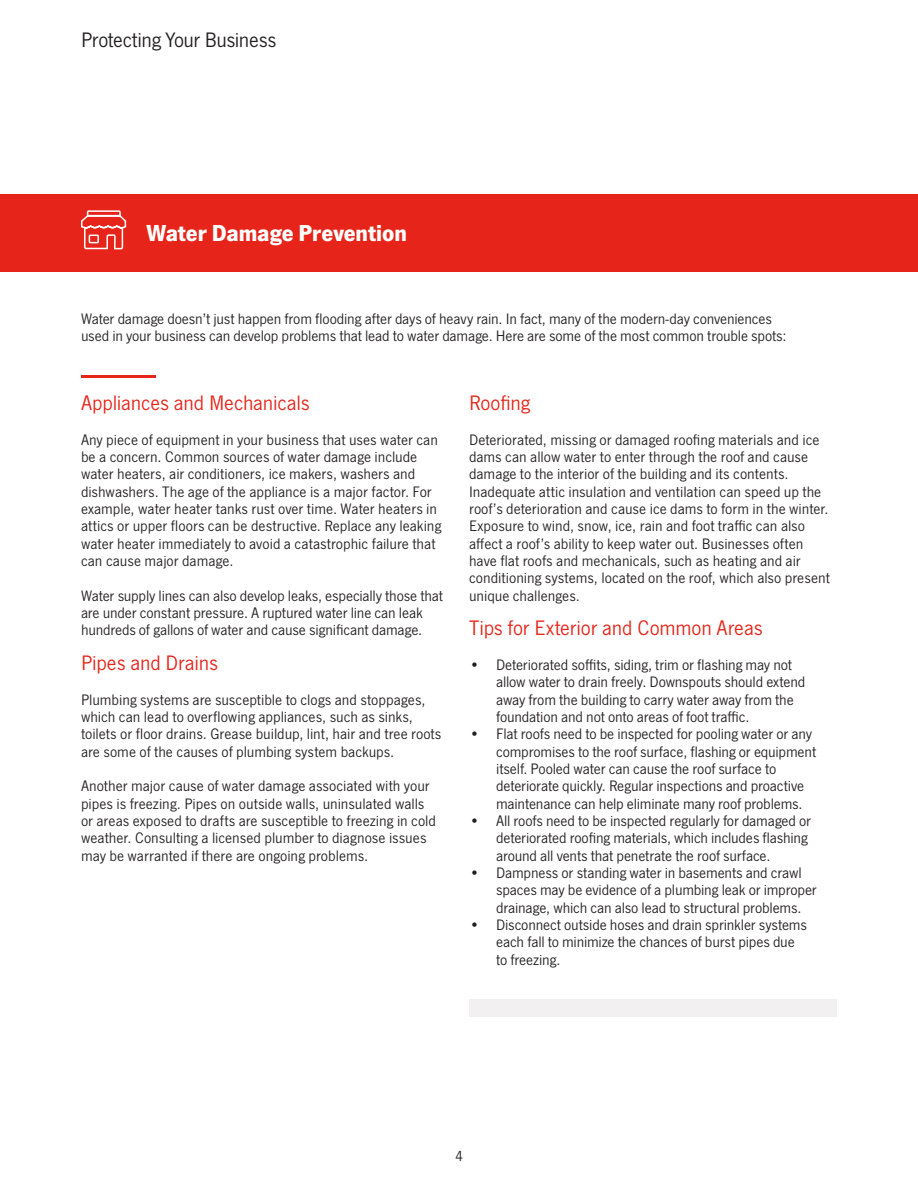
<style>
.page{position:relative;width:918px;height:1188px;background:#fff}
.page>*{position:absolute;margin:0;border:0;box-sizing:border-box;transform-origin:0 0}
.headline_-_small{font:700 24px "SF News Gothic";letter-spacing:-.005em;color:#fff}
.subhead_-_medium_-_r{font:21.75px "SF News Gothic";letter-spacing:-.01em;color:#e72419}
.headline_-_small-2{font:21.75px "SF News Gothic";letter-spacing:-.02em;color:#231f20}
.body{font:21.75px "SF News Gothic";letter-spacing:-.01em;color:#e72419}
.body-2{font:15.75px/17.4px "SF News Gothic";letter-spacing:-.01em;color:#231f20}
.t1{font:15px "SF News Gothic";color:#231f20}
</style>
<div class="page">
<div style="left:0;top:194px;width:918px;height:78px;background:#e72419"></div>
<hr style="left:81px;top:376px;width:75px;height:2px;background:#e72419">
<div style="left:469px;top:999px;width:368px;height:18px;background:#f3f0f1"></div>
<svg style="left:81px;top:210px;width:46px;height:40px"></svg>
<p class="headline_-_small-2" style="left:81px;top:27px;width:197px">Protecting Your Business</p>
<p class="headline_-_small" style="left:146px;top:219px;width:262px">Water Damage Prevention</p>
<p class="body-2" style="left:81px;top:310px;width:707px">Water damage doesn’t just happen from flooding after days of heavy rain. In fact, many of the modern-day conveniences used in your business can develop problems that lead to water damage. Here are some of the most common trouble spots:</p>
<p class="subhead_-_medium_-_r" style="left:81px;top:391px;width:230px">Appliances and Mechanicals</p>
<p class="body-2" style="left:81px;top:431px;width:362px">Any piece of equipment in your business that uses water can be a concern. Common sources of water damage include water heaters, air conditioners, ice makers, washers and dishwashers. The age of the appliance is a major factor. For example, water heater tanks rust over time. Water heaters in attics or upper floors can be destructive. Replace any leaking water heater immediately to avoid a catastrophic failure that can cause major damage.</p>
<p class="body-2" style="left:81px;top:587px;width:364px">Water supply lines can also develop leaks, especially those that are under constant pressure. A ruptured water line can leak hundreds of gallons of water and cause significant damage.</p>
<p class="body" style="left:81px;top:651px;width:139px">Pipes and Drains</p>
<p class="body-2" style="left:81px;top:691px;width:362px">Plumbing systems are susceptible to clogs and stoppages, which can lead to overflowing appliances, such as sinks, toilets or floor drains. Grease buildup, lint, hair and tree roots are some of the causes of plumbing system backups.</p>
<p class="body-2" style="left:81px;top:778px;width:357px">Another major cause of water damage associated with your pipes is freezing. Pipes on outside walls, uninsulated walls or areas exposed to drafts are susceptible to freezing in cold weather. Consulting a licensed plumber to diagnose issues may be warranted if there are ongoing problems.</p>
<p class="subhead_-_medium_-_r" style="left:469px;top:391px;width:63px">Roofing</p>
<p class="body-2" style="left:469px;top:431px;width:362px">Deteriorated, missing or damaged roofing materials and ice dams can allow water to enter through the roof and cause damage to the interior of the building and its contents.<br>Inadequate attic insulation and ventilation can speed up the roof’s deterioration and cause ice dams to form in the winter.<br>Exposure to wind, snow, ice, rain and foot traffic can also affect a roof’s ability to keep water out. Businesses often have flat roofs and mechanicals, such as heating and air conditioning systems, located on the roof, which also present unique challenges.</p>
<p class="subhead_-_medium_-_r" style="left:469px;top:616px;width:295px">Tips for Exterior and Common Areas</p>
<p class="body-2" style="left:496px;top:656px;width:311px;text-indent:-27px">• Deteriorated soffits, siding, trim or flashing may not allow water to drain freely. Downspouts should extend away from the building to carry water away from the foundation and not onto areas of foot traffic.</p>
<p class="body-2" style="left:496px;top:726px;width:322px;text-indent:-27px">• Flat roofs need to be inspected for pooling water or any compromises to the roof surface, flashing or equipment itself. Pooled water can cause the roof surface to deteriorate quickly. Regular inspections and proactive maintenance can help eliminate many roof problems.</p>
<p class="body-2" style="left:496px;top:812px;width:317px;text-indent:-27px">• All roofs need to be inspected regularly for damaged or deteriorated roofing materials, which includes flashing around all vents that penetrate the roof surface.</p>
<p class="body-2" style="left:496px;top:864px;width:322px;text-indent:-27px">• Dampness or standing water in basements and crawl spaces may be evidence of a plumbing leak or improper drainage, which can also lead to structural problems.</p>
<p class="body-2" style="left:496px;top:916px;width:312px;text-indent:-27px">• Disconnect outside hoses and drain sprinkler systems each fall to minimize the chances of burst pipes due to freezing.</p>
<p class="t1" style="left:455px;top:1148px;width:9px">4</p>
</div>
